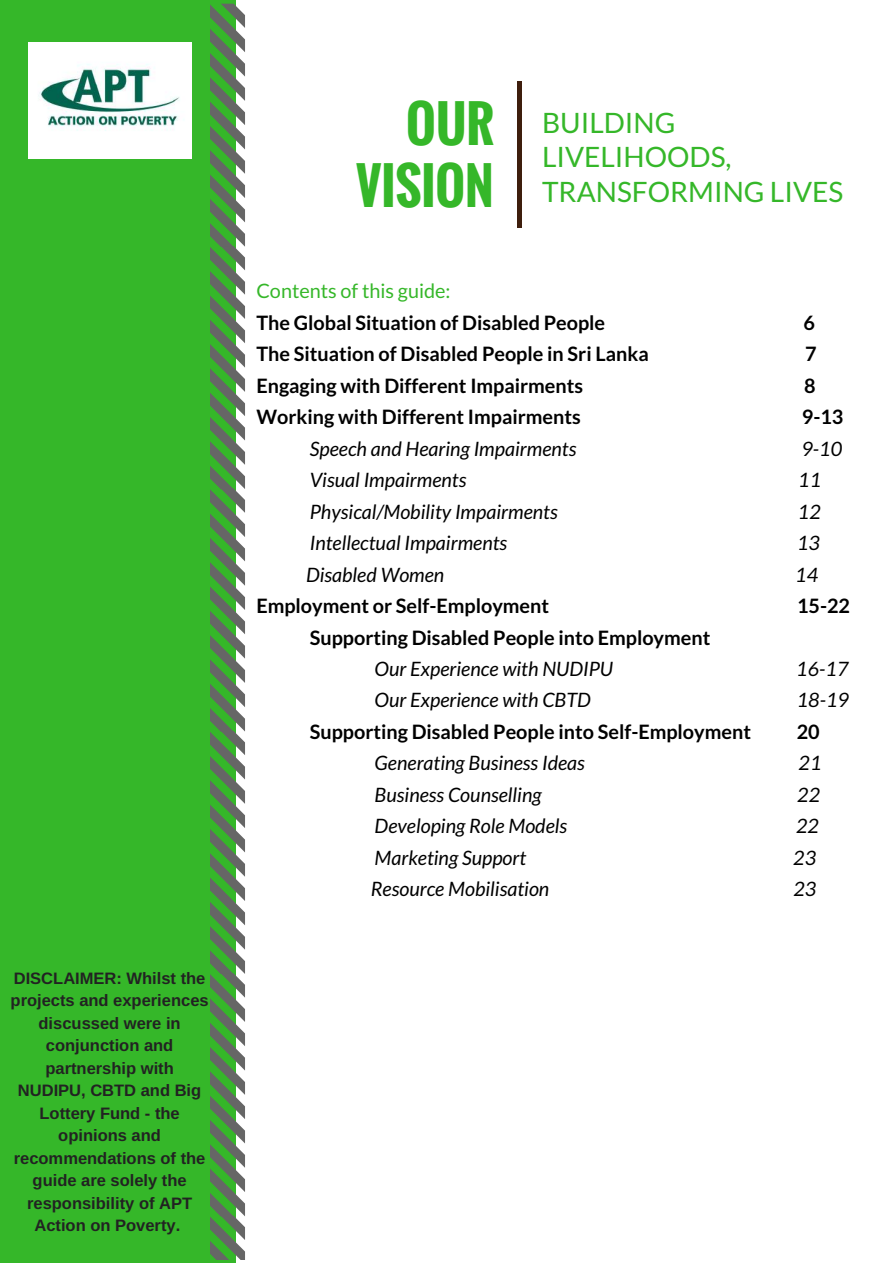
<style>
.page{position:relative;width:893px;height:1263px;background:#fff}
.page>*{position:absolute;margin:0;border:0;box-sizing:border-box;transform-origin:0 0}
.t1{font:700 49.95px/61.8px "Oswald";color:#35b729;text-align:right}
.t2{font:28.05px/34.8px "Lato";color:#35b729}
.t3{font:italic 19.8px "Lato";color:#000}
.t4{font:700 19.8px "Lato";color:#000}
.t5{font:19.8px "Lato";color:#35b729}
.t6{font:700 16.5px/22.5px "Arimo";color:#222;text-align:center}
</style>
<div class="page">
<div style="left:0;top:0;width:236px;height:1262px;background:#35b729"></div>
<div style="left:517px;top:81px;width:5px;height:146px;background:#3e1e0d"></div>
<svg style="left:210px;top:4px;width:35px;height:1256px"></svg>
<img style="left:28px;top:43px;width:163px;height:115px">
<p class="t6" style="left:11px;top:967px;width:200px">DISCLAIMER: Whilst the projects and experiences discussed were in conjunction and partnership with<br>NUDIPU, CBTD and Big<br>Lottery Fund - the opinions and recommendations of the guide are solely the responsibility of APT<br>Action on Poverty.</p>
<h1 class="t1" style="left:356px;top:92px;width:139px">OUR<br>VISION</h1>
<h2 class="t2" style="left:542px;top:104px;width:303px">BUILDING<br>LIVELIHOODS,<br>TRANSFORMING LIVES</h2>
<p class="t5" style="left:256px;top:279px;width:196px">Contents of this guide:</p>
<p class="t4" style="left:256px;top:310px;width:350px">The Global Situation of Disabled People</p>
<p class="t4" style="left:803px;top:310px;width:13px">6</p>
<p class="t4" style="left:256px;top:342px;width:394px">The Situation of Disabled People in Sri Lanka</p>
<p class="t4" style="left:805px;top:342px;width:13px">7</p>
<p class="t4" style="left:256px;top:373px;width:328px">Engaging with Different Impairments</p>
<p class="t4" style="left:804px;top:373px;width:13px">8</p>
<p class="t4" style="left:256px;top:405px;width:326px">Working with Different Impairments</p>
<p class="t4" style="left:801px;top:405px;width:43px">9-13</p>
<p class="t3" style="left:310px;top:436px;width:268px">Speech and Hearing Impairments</p>
<p class="t3" style="left:801px;top:436px;width:42px">9-10</p>
<p class="t3" style="left:310px;top:468px;width:158px">Visual Impairments</p>
<p class="t3" style="left:798px;top:468px;width:24px">11</p>
<p class="t3" style="left:310px;top:499px;width:249px">Physical/Mobility Impairments</p>
<p class="t3" style="left:798px;top:499px;width:24px">12</p>
<p class="t3" style="left:310px;top:530px;width:199px">Intellectual Impairments</p>
<p class="t3" style="left:797px;top:530px;width:24px">13</p>
<p class="t3" style="left:306px;top:562px;width:140px">Disabled Women</p>
<p class="t3" style="left:795px;top:562px;width:24px">14</p>
<p class="t4" style="left:256px;top:593px;width:294px">Employment or Self-Employment</p>
<p class="t4" style="left:797px;top:593px;width:55px">15-22</p>
<p class="t4" style="left:310px;top:625px;width:402px">Supporting Disabled People into Employment</p>
<p class="t3" style="left:374px;top:656px;width:240px">Our Experience with NUDIPU</p>
<p class="t3" style="left:796px;top:656px;width:54px">16-17</p>
<p class="t3" style="left:374px;top:688px;width:218px">Our Experience with CBTD</p>
<p class="t3" style="left:796px;top:688px;width:54px">18-19</p>
<p class="t4" style="left:310px;top:719px;width:442px">Supporting Disabled People into Self-Employment</p>
<p class="t4" style="left:796px;top:719px;width:24px">20</p>
<p class="t3" style="left:374px;top:751px;width:212px">Generating Business Ideas</p>
<p class="t3" style="left:798px;top:751px;width:24px">21</p>
<p class="t3" style="left:374px;top:782px;width:169px">Business Counselling</p>
<p class="t3" style="left:797px;top:782px;width:24px">22</p>
<p class="t3" style="left:374px;top:814px;width:194px">Developing Role Models</p>
<p class="t3" style="left:796px;top:814px;width:24px">22</p>
<p class="t3" style="left:374px;top:845px;width:153px">Marketing Support</p>
<p class="t3" style="left:793px;top:845px;width:24px">23</p>
<p class="t3" style="left:371px;top:877px;width:180px">Resource Mobilisation</p>
<p class="t3" style="left:793px;top:877px;width:24px">23</p>
</div>
